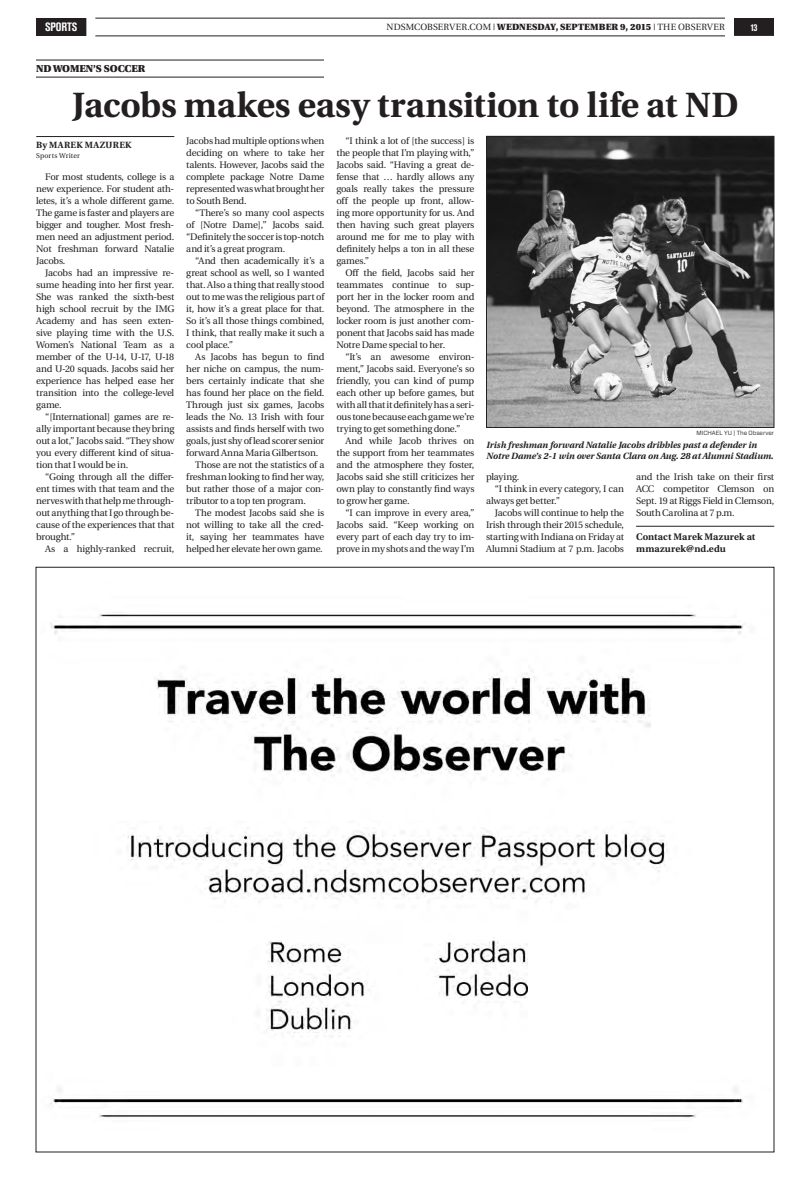
<style>
.page{position:relative;width:810px;height:1188px;background:#fff}
.page>*{position:absolute;margin:0;border:0;box-sizing:border-box;transform-origin:0 0}
.t1{font:700 35px "Utopia";letter-spacing:-.005em;color:#231f20}
.t2{font:700 condensed 12px "Akzidenz Grotesk BE";color:#fff}
.t3{font:900 10px "Utopia";color:#231f20}
.t4{font:700 condensed 10px "Akzidenz Grotesk BE";color:#fff}
.t5{font:9.5px/12px "Utopia";letter-spacing:-.02em;color:#231f20;text-align:justify}
.t6{font:700 9.5px/12px "Utopia";letter-spacing:.01em;color:#231f20}
.t7{font:italic 700 9px/10.8px "Utopia";color:#231f20}
.t8{font:900 9px "Utopia";letter-spacing:.015em;color:#231f20}
.t9{font:9px "Utopia";color:#231f20}
.t10{font:700 9px "Utopia";letter-spacing:.035em;color:#231f20}
.t11{font:7px "Utopia";letter-spacing:.02em;color:#231f20}
.t12{font:6px "Vitesse Sans";color:#231f20}
.s1{font-weight:400}
</style>
<div class="page">
<img style="left:50px;top:614px;width:695px;height:504px">
<hr style="left:79px;top:18px;width:658px;height:1px;background:#231f20">
<hr style="left:79px;top:36px;width:658px;height:1px;background:#231f20">
<svg style="left:720px;top:17px;width:54px;height:20px"></svg>
<svg style="left:36px;top:17px;width:64px;height:20px"></svg>
<hr style="left:36px;top:136px;width:138px;height:1px;background:#231f20">
<hr style="left:36px;top:60px;width:288px;height:1px;background:#231f20">
<hr style="left:36px;top:77px;width:288px;height:1px;background:#231f20">
<hr style="left:636px;top:526px;width:138px;height:1px;background:#231f20">
<img style="left:488px;top:138px;width:284px;height:288px">
<div style="left:486px;top:136px;width:288px;height:292px;border:1px solid #231f20"></div>
<p class="t2" style="left:45px;top:20px;width:7px">SPORT</p>
<p class="t2" style="left:72px;top:20px;width:7px">S</p>
<p class="t9" style="left:386px;top:22px;width:16px">ndsmcobserver</p>
<p class="t9" style="left:467px;top:22px;width:6px">.com</p>
<p class="t8" style="left:493px;top:22px;width:194px"><span class="s1">|</span> WEDNESDAY, SEP TEMBER 9, 2015 <span class="s1">| The Observer</span></p>
<p class="t4" style="left:750px;top:22px;width:9px">13</p>
<p class="t3" style="left:36px;top:63px;width:82px">ND WOMEN’S SOCCE</p>
<p class="t3" style="left:138px;top:63px;width:9px">R</p>
<h1 class="t1" style="left:72px;top:85px;width:668px">Jacobs makes easy transition to life at ND</h1>
<p class="t10" style="left:36px;top:140px;width:97px">By MAREK MAZUREK</p>
<p class="t11" style="left:36px;top:152px;width:45px">Sports Writer</p>
<p class="t5" style="left:36px;top:171px;width:140px;text-indent:9px">For most students, college is a new experience. For student ath&shy;letes, it’s a whole different game.<br>The game is faster and players are bigger and tougher. Most fresh&shy;men need an adjustment period.<br>Not freshman forward Natalie Jacobs.</p>
<p class="t5" style="left:36px;top:267px;width:140px;text-indent:9px">Jacobs had an impressive re&shy;sume heading into her first year.<br>She was ranked the sixth-best high school recruit by the IMG Academy and has seen exten&shy;sive playing time with the U.S.<br>Women’s National Team as a member of the U-14, U-17, U-18 and U-20 squads. Jacobs said her experience has helped ease her transition into the college-level game.</p>
<p class="t5" style="left:36px;top:411px;width:140px;text-indent:9px">“[International] games are re&shy;ally important because they bring out a lot,” Jacobs said. “They show you every different kind of situa&shy;tion that I would be in.</p>
<p class="t5" style="left:36px;top:471px;width:140px;text-indent:9px">“Going through all the differ&shy;ent times with that team and the nerves with that help me through&shy;out anything that I go through be&shy;cause of the experiences that that brought.”</p>
<p class="t5" style="left:45px;top:543px;width:131px">As a highly-ranked recruit,</p>
<p class="t5" style="left:186px;top:135px;width:140px">Jacobs had multiple options when deciding on where to take her talents. However, Jacobs said the complete package Notre Dame represented was what brought her to South Bend.</p>
<p class="t5" style="left:186px;top:207px;width:140px;text-indent:9px">“There’s so many cool aspects of [Notre Dame],” Jacobs said. “Definitely the soccer is top-notch and it’s a great program.</p>
<p class="t5" style="left:186px;top:255px;width:140px;text-indent:9px">“And then academically it’s a great school as well, so I wanted that. Also a thing that really stood out to me was the religious part of it, how it’s a great place for that.<br>So it’s all those things combined, I think, that really make it such a cool place.”</p>
<p class="t5" style="left:195px;top:351px;width:131px">As Jacobs has begun to find</p>
<p class="t5" style="left:186px;top:363px;width:140px">her niche on campus, the num-</p>
<p class="t5" style="left:186px;top:375px;width:140px">bers certainly indicate that she</p>
<p class="t5" style="left:186px;top:387px;width:140px">has found her place on the field.</p>
<p class="t5" style="left:186px;top:399px;width:140px">Through just six games, Jacobs</p>
<p class="t5" style="left:186px;top:411px;width:140px">leads the No. 13 Irish with four</p>
<p class="t5" style="left:186px;top:423px;width:140px">assists and finds herself with two</p>
<p class="t5" style="left:186px;top:435px;width:140px">goals, just shy of lead scorer senior</p>
<p class="t5" style="left:186px;top:447px;width:133px">forward Anna Maria Gilbertson.</p>
<p class="t5" style="left:195px;top:459px;width:131px">Those are not the statistics of a</p>
<p class="t5" style="left:186px;top:471px;width:140px">freshman looking to find her way,</p>
<p class="t5" style="left:186px;top:483px;width:140px">but rather those of a major con-</p>
<p class="t5" style="left:186px;top:495px;width:121px">tributor to a top ten program.</p>
<p class="t5" style="left:195px;top:507px;width:131px">The modest Jacobs said she is</p>
<p class="t5" style="left:186px;top:519px;width:140px">not willing to take all the cred-</p>
<p class="t5" style="left:186px;top:531px;width:140px">it, saying her teammates have</p>
<p class="t5" style="left:186px;top:543px;width:138px">helped her elevate her own game.</p>
<p class="t5" style="left:336px;top:135px;width:140px;text-indent:9px">“I think a lot of [the success] is the people that I’m playing with,” Jacobs said. “Having a great de&shy;fense that … hardly allows any goals really takes the pressure off the people up front, allow&shy;ing more opportunity for us. And then having such great players around me for me to play with definitely helps a ton in all these games.”</p>
<p class="t5" style="left:336px;top:267px;width:140px;text-indent:9px">Off the field, Jacobs said her teammates continue to sup&shy;port her in the locker room and beyond. The atmosphere in the locker room is just another com&shy;ponent that Jacobs said has made Notre Dame special to her.</p>
<p class="t5" style="left:336px;top:351px;width:140px;text-indent:9px">“It’s an awesome environ&shy;ment,” Jacobs said. Everyone’s so friendly, you can kind of pump each other up before games, but with all that it definitely has a seri&shy;ous tone because each game we’re trying to get something done.”</p>
<p class="t5" style="left:336px;top:435px;width:140px;text-indent:9px">And while Jacob thrives on the support from her teammates and the atmosphere they foster, Jacobs said she still criticizes her own play to constantly find ways to grow her game.</p>
<p class="t5" style="left:336px;top:507px;width:140px;text-indent:9px">“I can improve in every area,” Jacobs said. “Keep working on every part of each day try to im&shy;prove in my shots and the way I’m</p>
<p class="t12" style="left:696px;top:428px;width:79px">MICHAEL YU | The Observer</p>
<p class="t7" style="left:486px;top:439px;width:289px">Irish freshman forward Natalie Jacobs dribbles past a defender in<br>Notre Dame’s 2-1 win over Santa Clara on Aug. 28 at Alumni Stadium.</p>
<p class="t5" style="left:486px;top:471px;width:35px">playing.</p>
<p class="t5" style="left:495px;top:483px;width:131px">“I think in every category, I can</p>
<p class="t5" style="left:486px;top:495px;width:76px">always get better.”</p>
<p class="t5" style="left:495px;top:507px;width:131px">Jacobs will continue to help the</p>
<p class="t5" style="left:486px;top:519px;width:140px">Irish through their 2015 schedule,</p>
<p class="t5" style="left:486px;top:531px;width:140px">starting with Indiana on Friday at</p>
<p class="t5" style="left:486px;top:543px;width:140px">Alumni Stadium at 7 p.m. Jacobs</p>
<p class="t5" style="left:636px;top:471px;width:140px">and the Irish take on their first ACC competitor Clemson on Sept. 19 at Riggs Field in Clemson, South Carolina at 7 p.m.</p>
<p class="t6" style="left:636px;top:531px;width:121px">Contact Marek Mazurek at mmazurek@nd.edu</p>
</div>
